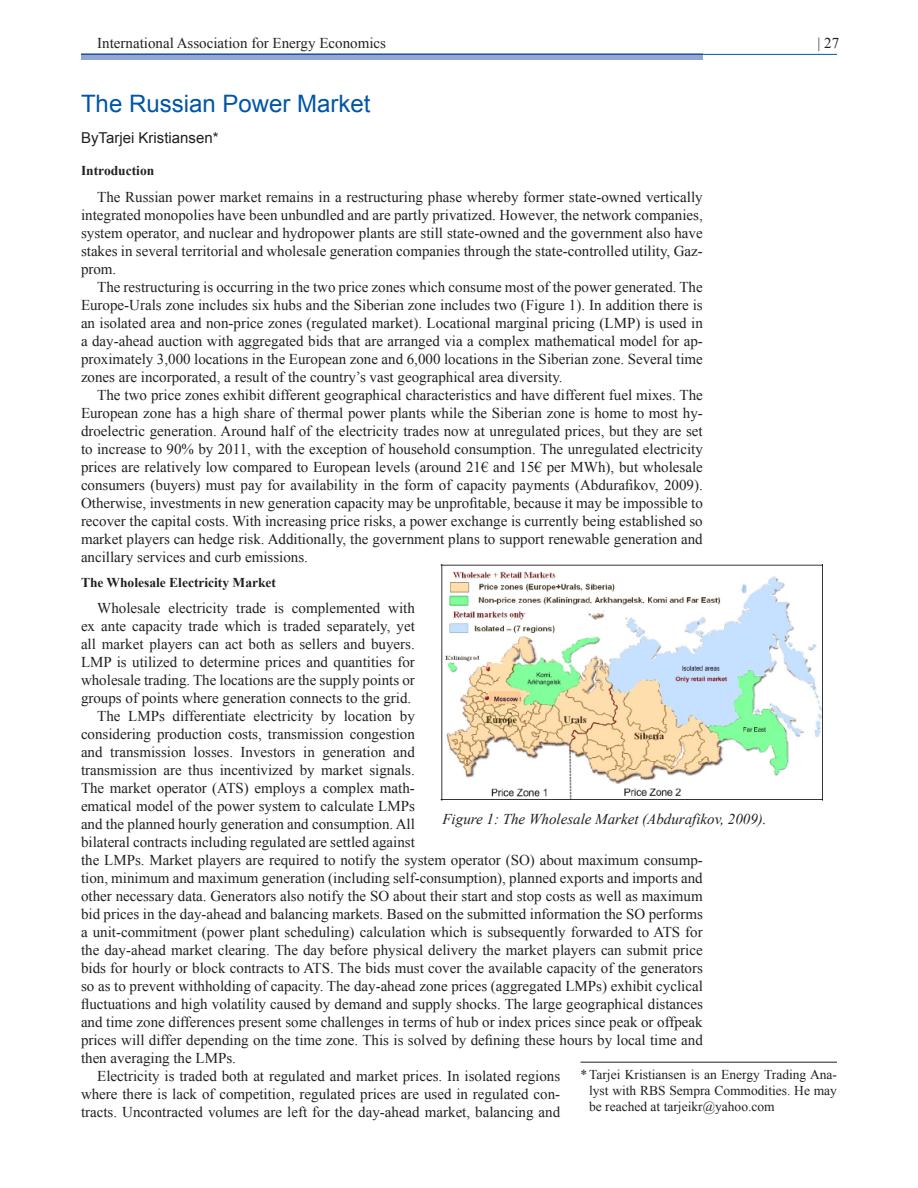
<style>
.page{position:relative;width:918px;height:1188px;background:#fff}
.page>*{position:absolute;margin:0;border:0;box-sizing:border-box;transform-origin:0 0}
.t_headline_blue_larg{font:24px "Arial";color:#0155a5}
.Standard_Paragraph{font:15px/18px "Times New Roman";color:#231f20;text-align:justify}
.t_table_Head{font:italic 15px "Times New Roman";color:#231f20}
.Author{font:15px "Arial";color:#231f20}
.AuthorNote{font:13.5px/16.2px "Times New Roman";color:#231f20;text-align:justify}
.Heading{font:700 13.5px "Times New Roman";color:#231f20}
</style>
<div class="page">
<div style="left:81px;top:54px;width:622px;height:6px;background:#96a5d3"></div>
<hr style="left:81px;top:54px;width:756px;height:1px;background:#0155a5">
<img style="left:440px;top:564px;width:383px;height:237px">
<hr style="left:580px;top:1062px;width:257px;height:1px;background:#231f20">
<p class="Standard_Paragraph" style="left:97px;top:34px;width:290px">International Association for Energy Economics</p>
<p class="Standard_Paragraph" style="left:818px;top:34px;width:23px">| 27</p>
<p class="t_headline_blue_larg" style="left:81px;top:88px;width:291px">The Russian Power Market</p>
<p class="Author" style="left:81px;top:128px;width:139px">ByTarjei Kristiansen*</p>
<p class="Heading" style="left:81px;top:161px;width:75px">Introduction</p>
<p class="Standard_Paragraph" style="left:81px;top:187px;width:623px;text-indent:16px">The Russian power market remains in a restructuring phase whereby former state-owned vertically integrated monopolies have been unbundled and are partly privatized. However, the network companies, system operator, and nuclear and hydropower plants are still state-owned and the government also have stakes in several territorial and wholesale generation companies through the state-controlled utility, Gaz&shy;prom.</p>
<p class="Standard_Paragraph" style="left:81px;top:277px;width:623px;text-indent:16px">The restructuring is occurring in the two price zones which consume most of the power generated. The Europe-Urals zone includes six hubs and the Siberian zone includes two (Figure 1). In addition there is an isolated area and non-price zones (regulated market). Locational marginal pricing (LMP) is used in a day-ahead auction with aggregated bids that are arranged via a complex mathematical model for ap&shy;proximately 3,000 locations in the European zone and 6,000 locations in the Siberian zone. Several time zones are incorporated, a result of the country’s vast geographical area diversity.</p>
<p class="Standard_Paragraph" style="left:81px;top:385px;width:623px;text-indent:16px">The two price zones exhibit different geographical characteristics and have different fuel mixes. The European zone has a high share of thermal power plants while the Siberian zone is home to most hy&shy;droelectric generation. Around half of the electricity trades now at unregulated prices, but they are set to increase to 90% by 2011, with the exception of household consumption. The unregulated electricity prices are relatively low compared to European levels (around 21€ and 15€ per MWh), but wholesale consumers (buyers) must pay for availability in the form of capacity payments (Abdurafikov, 2009).<br>Otherwise, investments in new generation capacity may be unprofitable, because it may be impossible to recover the capital costs. With increasing price risks, a power exchange is currently being established so market players can hedge risk. Additionally, the government plans to support renewable generation and ancillary services and curb emissions.</p>
<p class="Heading" style="left:81px;top:573px;width:197px">The Wholesale Electricity Market</p>
<p class="Standard_Paragraph" style="left:81px;top:599px;width:335px;text-indent:16px">Wholesale electricity trade is complemented with ex ante capacity trade which is traded separately, yet all market players can act both as sellers and buyers.<br>LMP is utilized to determine prices and quantities for wholesale trading. The locations are the supply points or groups of points where generation connects to the grid.</p>
<p class="Standard_Paragraph" style="left:81px;top:707px;width:623px;text-align:left;text-indent:16px">The LMPs differentiate electricity by location by<br>considering production costs, transmission congestion<br>and transmission losses. Investors in generation and<br>transmission are thus incentivized by market signals.<br>The market operator (ATS) employs a complex math-<br>ematical model of the power system to calculate LMPs<br>and the planned hourly generation and consumption. All<br>bilateral contracts including regulated are settled against<br>the LMPs. Market players are required to notify the system operator (SO) about maximum consump&shy;tion, minimum and maximum generation (including self-consumption), planned exports and imports and other necessary data. Generators also notify the SO about their start and stop costs as well as maximum bid prices in the day-ahead and balancing markets. Based on the submitted information the SO performs a unit-commitment (power plant scheduling) calculation which is subsequently forwarded to ATS for the day-ahead market clearing. The day before physical delivery the market players can submit price bids for hourly or block contracts to ATS. The bids must cover the available capacity of the generators so as to prevent withholding of capacity. The day-ahead zone prices (aggregated LMPs) exhibit cyclical fluctuations and high volatility caused by demand and supply shocks. The large geographical distances and time zone differences present some challenges in terms of hub or index prices since peak or offpeak prices will differ depending on the time zone. This is solved by defining these hours by local time and then averaging the LMPs.</p>
<p class="Standard_Paragraph" style="left:81px;top:1067px;width:481px;text-indent:16px">Electricity is traded both at regulated and market prices. In isolated regions where there is lack of competition, regulated prices are used in regulated con&shy;tracts. Uncontracted volumes are left for the day-ahead market, balancing and</p>
<p class="t_table_Head" style="left:442px;top:808px;width:326px">Figure 1: The Wholesale Market (Abdurafikov, 2009).</p>
<p class="AuthorNote" style="left:589px;top:1066px;width:249px;text-indent:-9px">*Tarjei Kristiansen is an Energy Trading Ana&shy;lyst with RBS Sempra Commodities. He may be reached at tarjeikr@yahoo.com</p>
</div>
